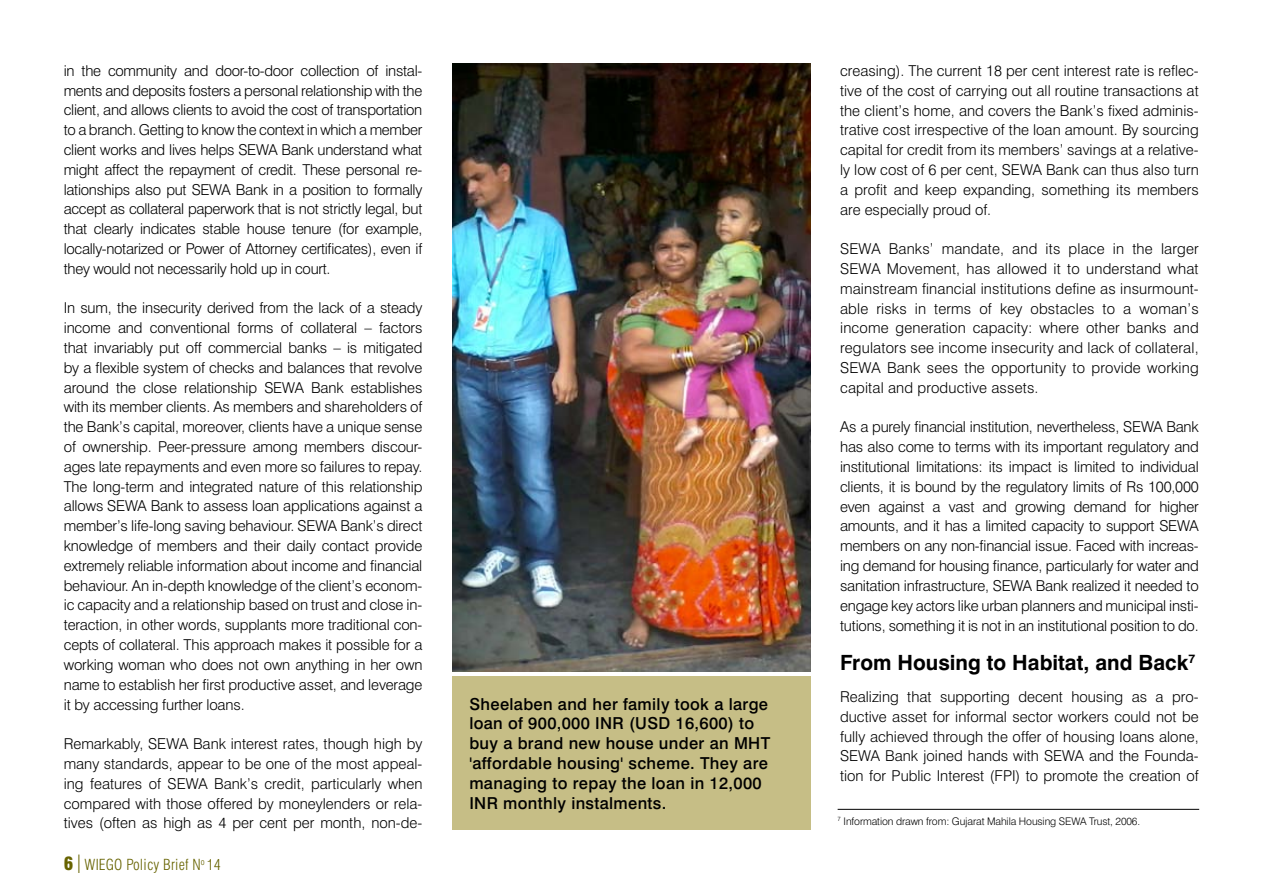
<style>
.page{position:relative;width:1263px;height:893px;background:#fff}
.page>*{position:absolute;margin:0;border:0;box-sizing:border-box;transform-origin:0 0}
.t1{font:700 21px "Swiss 721 BT";color:#000}
.t2{font:500 16.5px/19.8px "Swiss 721 BT";letter-spacing:.02em;color:#000}
.t3{font:300 15px/19.8px "Swiss 721 BT";color:#000;text-align:justify}
.t4{font:300 condensed 15px "Swiss 721 BT";letter-spacing:.01em;color:#676300}
.t5{font:300 10.5px "Swiss 721 BT";letter-spacing:-.01em;color:#000}
.s1{font-weight:900;font-size:18px}
.s2{font-size:24.75px}
</style>
<div class="page">
<hr style="left:838px;top:809px;width:361px;height:1px;background:#000">
<img style="left:452px;top:64px;width:359px;height:607px">
<div style="left:452px;top:676px;width:359px;height:153px;background:#c6be86"></div>
<p class="t3" style="left:64px;top:60px;width:360px">in the community and door-to-door collection of instal&shy;ments and deposits fosters a personal relationship with the client, and allows clients to avoid the cost of transportation to a branch. Getting to know the context in which a member client works and lives helps SEWA Bank understand what might affect the repayment of credit. These personal re&shy;lationships also put SEWA Bank in a position to formally accept as collateral paperwork that is not strictly legal, but that clearly indicates stable house tenure (for example, locally-notarized or Power of Attorney certificates), even if they would not necessarily hold up in court.</p>
<p class="t3" style="left:64px;top:298px;width:360px">In sum, the insecurity derived from the lack of a steady income and conventional forms of collateral – factors that invariably put off commercial banks – is mitigated by a flexible system of checks and balances that revolve around the close relationship SEWA Bank establishes with its member clients. As members and shareholders of the Bank’s capital, moreover, clients have a unique sense of ownership. Peer-pressure among members discour&shy;ages late repayments and even more so failures to repay.<br>The long-term and integrated nature of this relationship allows SEWA Bank to assess loan applications against a member’s life-long saving behaviour. SEWA Bank’s direct knowledge of members and their daily contact provide extremely reliable information about income and financial behaviour. An in-depth knowledge of the client’s econom&shy;ic capacity and a relationship based on trust and close in&shy;teraction, in other words, supplants more traditional con&shy;cepts of collateral. This approach makes it possible for a working woman who does not own anything in her own name to establish her first productive asset, and leverage it by accessing further loans.</p>
<p class="t3" style="left:64px;top:734px;width:360px">Remarkably, SEWA Bank interest rates, though high by many standards, appear to be one of the most appeal&shy;ing features of SEWA Bank’s credit, particularly when compared with those offered by moneylenders or rela&shy;tives (often as high as 4 per cent per month, non-de-</p>
<p class="t4" style="left:64px;top:856px;width:159px"><span class="s1">6</span> <span class="s2">I</span> WIEGO Policy Brief N<sup>o</sup> 14</p>
<p class="t2" style="left:469px;top:694px;width:302px">Sheelaben and her family took a large loan of 900,000 INR (USD 16,600) to buy a brand new house under an MHT 'affordable housing' scheme. They are managing to repay the loan in 12,000<br>INR monthly instalments.</p>
<p class="t3" style="left:840px;top:61px;width:360px">creasing). The current 18 per cent interest rate is reflec&shy;tive of the cost of carrying out all routine transactions at the client’s home, and covers the Bank’s fixed adminis&shy;trative cost irrespective of the loan amount. By sourcing capital for credit from its members’ savings at a relative&shy;ly low cost of 6 per cent, SEWA Bank can thus also turn a profit and keep expanding, something its members are especially proud of.</p>
<p class="t3" style="left:840px;top:239px;width:360px">SEWA Banks’ mandate, and its place in the larger SEWA Movement, has allowed it to understand what mainstream financial institutions define as insurmount&shy;able risks in terms of key obstacles to a woman’s income generation capacity: where other banks and regulators see income insecurity and lack of collateral, SEWA Bank sees the opportunity to provide working capital and productive assets.</p>
<p class="t3" style="left:840px;top:417px;width:360px">As a purely financial institution, nevertheless, SEWA Bank has also come to terms with its important regulatory and institutional limitations: its impact is limited to individual clients, it is bound by the regulatory limits of Rs 100,000 even against a vast and growing demand for higher amounts, and it has a limited capacity to support SEWA members on any non-financial issue. Faced with increas&shy;ing demand for housing finance, particularly for water and sanitation infrastructure, SEWA Bank realized it needed to engage key actors like urban planners and municipal insti&shy;tutions, something it is not in an institutional position to do.</p>
<h1 class="t1" style="left:840px;top:650px;width:357px">From Housing to Habitat, and Back<sup>7</sup></h1>
<p class="t3" style="left:840px;top:686px;width:360px">Realizing that supporting decent housing as a pro&shy;ductive asset for informal sector workers could not be fully achieved through the offer of housing loans alone, SEWA Bank joined hands with SEWA and the Founda&shy;tion for Public Interest (FPI) to promote the creation of</p>
<p class="t5" style="left:838px;top:815px;width:304px"><sup>7</sup> Information drawn from: Gujarat Mahila Housing SEWA Trust, 2006.</p>
</div>
